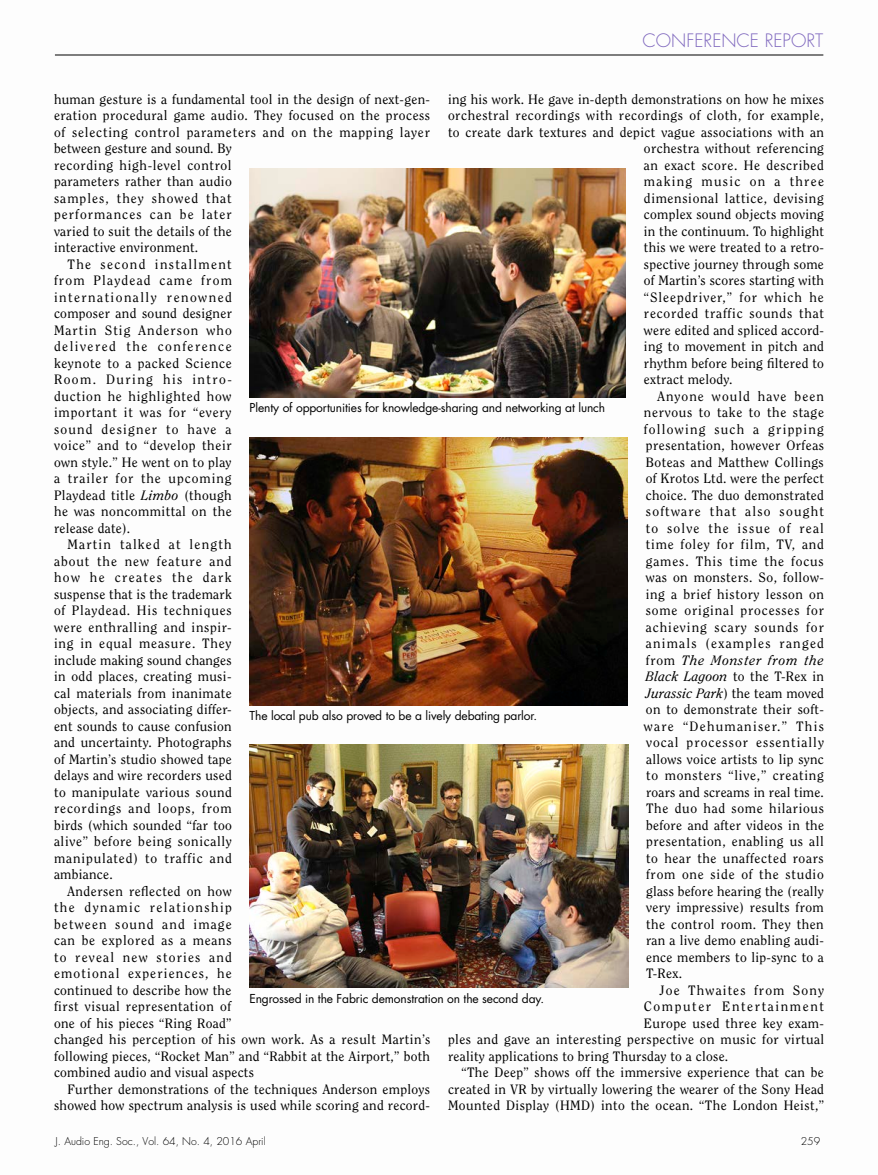
<style>
.page{position:relative;width:878px;height:1175px;background:#fff}
.page>*{position:absolute;margin:0;border:0;box-sizing:border-box;transform-origin:0 0}
.t1{font:300 18px "Futura Std";color:#7f68be}
.Body_text{font:13.5px/16.5px "Clearface Std";letter-spacing:.03em;color:#000;text-align:justify}
.Body_text-2{font:13.5px "Clearface Std";letter-spacing:.06em;color:#000}
.Body_text-3{font:13.5px "Clearface Std";letter-spacing:.07em;color:#000}
.Body_text-4{font:13.5px "Clearface Std";letter-spacing:.12em;color:#000}
.Body_text-5{font:13.5px "Clearface Std";letter-spacing:.095em;color:#000}
.Body_text-6{font:13.5px "Clearface Std";letter-spacing:.085em;color:#000}
.Photo_fig_captions{font:12px "Futura Std";letter-spacing:-.01em;color:#000}
.t2{font:300 10.5px "Futura Std";color:#000}
.s1{font-style:italic}
</style>
<div class="page">
<hr style="left:55px;top:55px;width:768px;height:1px;background:#000">
<img style="left:250px;top:169px;width:376px;height:228px">
<img style="left:250px;top:437px;width:378px;height:268px">
<img style="left:250px;top:744px;width:378px;height:243px">
<h1 class="t1" style="left:642px;top:30px;width:182px">CONFERENCE REPORT</h1>
<p class="Body_text" style="left:54px;top:91px;width:377px;text-align:left">human gesture is a fundamental tool in the design of next-gen&shy;eration procedural game audio. They focused on the process of selecting control parameters and on the mapping layer between gesture and sound. By<br>recording high-level control<br>parameters rather than audio<br>samples, they showed that<br>performances can be later<br>varied to suit the details of the<br>interactive environment.</p>
<p class="Body_text" style="left:54px;top:256px;width:179px;text-indent:14px">The second installment from Playdead came from internationally renowned composer and sound designer Martin Stig Anderson who delivered the conference keynote to a packed Science Room. During his intro&shy;duction he highlighted how important it was for “every sound designer to have a voice” and to “develop their own style.” He went on to play a trailer for the upcoming Playdead title <span class="s1">Limbo</span> (though he was noncommittal on the release date).</p>
<p class="Body_text" style="left:54px;top:536px;width:179px;text-indent:14px">Martin talked at length about the new feature and how he creates the dark suspense that is the trademark of Playdead. His techniques were enthralling and inspir&shy;ing in equal measure. They include making sound changes in odd places, creating musi&shy;cal materials from inanimate objects, and associating differ&shy;ent sounds to cause confusion and uncertainty. Photographs of Martin’s studio showed tape delays and wire recorders used to manipulate various sound recordings and loops, from birds (which sounded “far too alive” before being sonically manipulated) to traffic and ambiance.</p>
<p class="Body_text" style="left:54px;top:883px;width:378px;text-align:left;text-indent:14px">Andersen reflected on how<br>the dynamic relationship<br>between sound and image<br>can be explored as a means<br>to reveal new stories and<br>emotional experiences, he<br>continued to describe how the<br>first visual representation of<br>one of his pieces “Ring Road”<br>changed his perception of his own work. As a result Martin’s following pieces, “Rocket Man” and “Rabbit at the Airport,” both combined audio and visual aspects</p>
<p class="Body_text" style="left:54px;top:1081px;width:377px;text-align:right">Further demonstrations of the techniques Anderson employs showed how spectrum analysis is used while scoring and record-</p>
<p class="Body_text" style="left:448px;top:91px;width:377px">ing his work. He gave in-depth demonstrations on how he mixes</p>
<p class="Body_text" style="left:448px;top:107px;width:377px">orchestral recordings with recordings of cloth, for example,</p>
<p class="Body_text" style="left:448px;top:124px;width:377px">to create dark textures and depict vague associations with an</p>
<p class="Body_text" style="left:644px;top:140px;width:181px">orchestra without referencing</p>
<p class="Body_text" style="left:644px;top:157px;width:181px">an exact score. He described</p>
<p class="Body_text-5" style="left:644px;top:173px;width:181px">making music on a three</p>
<p class="Body_text" style="left:644px;top:190px;width:181px">dimensional lattice, devising</p>
<p class="Body_text" style="left:644px;top:206px;width:181px">complex sound objects moving</p>
<p class="Body_text" style="left:644px;top:223px;width:181px">in the continuum. To highlight</p>
<p class="Body_text" style="left:644px;top:239px;width:181px">this we were treated to a retro-</p>
<p class="Body_text" style="left:644px;top:256px;width:181px">spective journey through some</p>
<p class="Body_text" style="left:644px;top:272px;width:182px">of Martin’s scores starting with</p>
<p class="Body_text-3" style="left:644px;top:289px;width:181px">“Sleepdriver,” for which he</p>
<p class="Body_text-2" style="left:644px;top:305px;width:181px">recorded traffic sounds that</p>
<p class="Body_text" style="left:644px;top:322px;width:181px">were edited and spliced accord-</p>
<p class="Body_text" style="left:644px;top:338px;width:181px">ing to movement in pitch and</p>
<p class="Body_text" style="left:644px;top:355px;width:181px">rhythm before being filtered to</p>
<p class="Body_text" style="left:644px;top:371px;width:90px">extract melody.</p>
<p class="Body_text" style="left:644px;top:388px;width:182px;text-indent:14px">Anyone would have been nervous to take to the stage following such a gripping presentation, however Orfeas Boteas and Matthew Collings of Krotos Ltd. were the perfect choice. The duo demonstrated software that also sought to solve the issue of real time foley for film, TV, and games. This time the focus was on monsters. So, follow&shy;ing a brief history lesson on some original processes for achieving scary sounds for animals (examples ranged from <span class="s1">The Monster from the Black Lagoon</span> to the T-Rex in <span class="s1">Jurassic Park</span>) the team moved on to demonstrate their soft&shy;ware “Dehumaniser.” This vocal processor essentially allows voice artists to lip sync to monsters “live,” creating roars and screams in real time.<br>The duo had some hilarious before and after videos in the presentation, enabling us all to hear the unaffected roars from one side of the studio glass before hearing the (really very impressive) results from the control room. They then ran a live demo enabling audi&shy;ence members to lip-sync to a T-Rex.</p>
<p class="Body_text-6" style="left:659px;top:982px;width:166px">Joe Thwaites from Sony</p>
<p class="Body_text-4" style="left:643px;top:998px;width:182px">Computer Entertainment</p>
<p class="Body_text" style="left:643px;top:1015px;width:182px">Europe used three key exam-</p>
<p class="Body_text" style="left:448px;top:1031px;width:378px">ples and gave an interesting perspective on music for virtual</p>
<p class="Body_text" style="left:448px;top:1048px;width:282px">reality applications to bring Thursday to a close.</p>
<p class="Body_text" style="left:448px;top:1064px;width:377px;text-indent:14px">“The Deep” shows off the immersive experience that can be created in VR by virtually lowering the wearer of the Sony Head Mounted Display (HMD) into the ocean. “The London Heist,”</p>
<p class="Photo_fig_captions" style="left:250px;top:400px;width:357px">Plenty of opportunities for knowledge-sharing and networking at lunch</p>
<p class="Photo_fig_captions" style="left:250px;top:707px;width:289px">The local pub also proved to be a lively debating parlor.</p>
<p class="Photo_fig_captions" style="left:249px;top:990px;width:296px">Engrossed in the Fabric demonstration on the second day.</p>
<p class="t2" style="left:56px;top:1134px;width:212px">J. Audio Eng. Soc., Vol. 64, No. 4, 2016 April</p>
<p class="t2" style="left:800px;top:1134px;width:21px">259</p>
</div>
